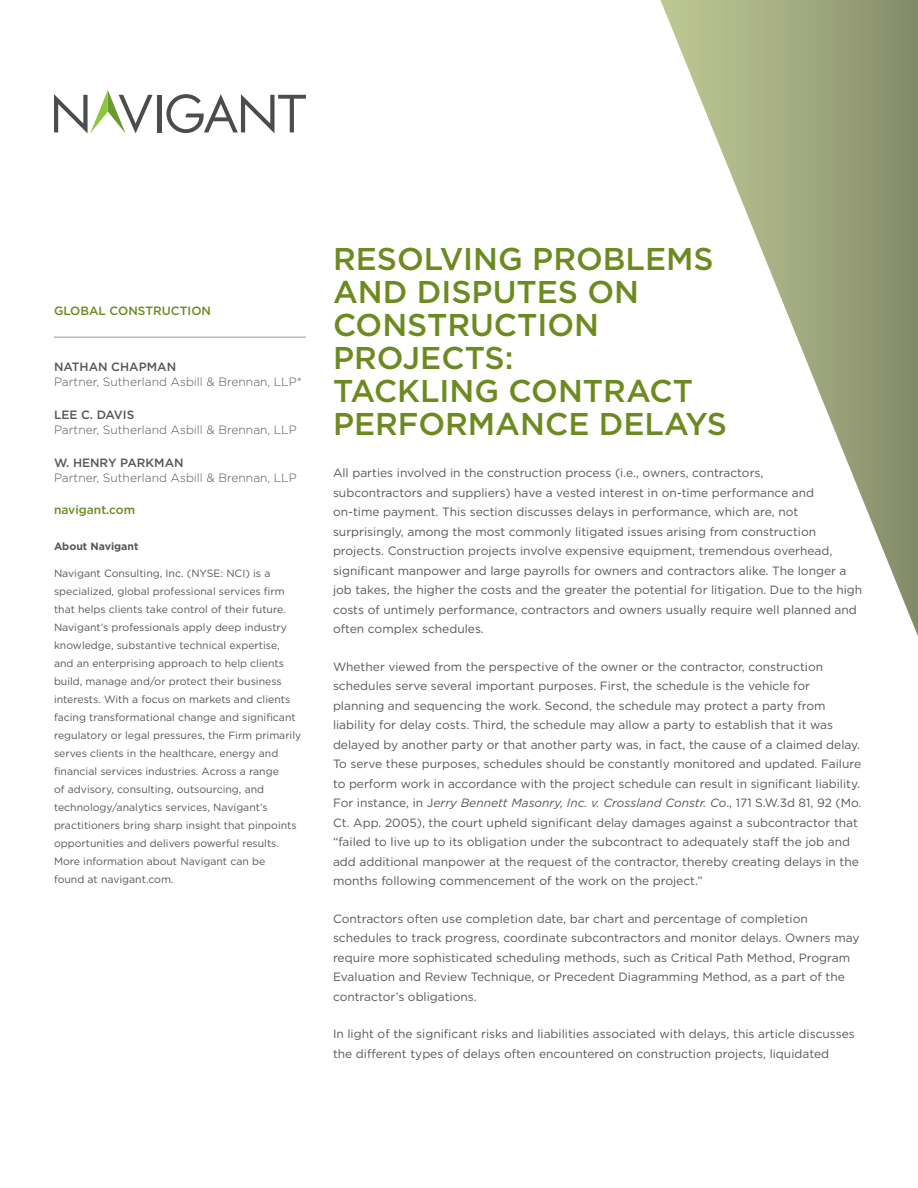
<style>
.page{position:relative;width:918px;height:1188px;background:#fff}
.page>*{position:absolute;margin:0;border:0;box-sizing:border-box;transform-origin:0 0}
.TITLE_-_Green{font:500 31.5px/33px "Gotham";color:#6c8a1f}
.BOD_-_Copy_P1_Gray{font:12px/19.5px "Gotham";color:#545759}
.COVER_TEXT_-_Contact{font:300 12px "Gotham";color:#545759}
.COVER_TEXT_-_Contact-2{font:500 12px "Gotham";color:#545759}
.COVER_TEXT_-_url{font:500 12px "Gotham";color:#6c8a1f}
.COVER_TEXT_-_SB_Body{font:10.5px/18px "Gotham";color:#545759}
.COVER_TEXT_-_SB_Head{font:700 10.5px "Gotham";color:#545759}
.s1{font-style:italic}
</style>
<div class="page">
<hr style="left:157px;top:95px;width:4px;height:37px;background:#4b4c4d">
<svg style="left:166px;top:94px;width:140px;height:39px"></svg>
<svg style="left:54px;top:90px;width:99px;height:43px"></svg>
<svg style="left:660px;top:0;width:258px;height:636px"></svg>
<hr style="left:54px;top:337px;width:252px;height:1px;background:#9a9799">
<p class="COVER_TEXT_-_url" style="left:54px;top:303px;width:159px">GLOBAL CONSTRUCTION</p>
<p class="COVER_TEXT_-_Contact-2" style="left:54px;top:358px;width:124px">NATHAN CHAPMAN</p>
<p class="COVER_TEXT_-_Contact" style="left:54px;top:374px;width:249px">Partner, Sutherland Asbill &amp; Brennan, LLP*</p>
<p class="COVER_TEXT_-_Contact-2" style="left:54px;top:406px;width:82px">LEE C. DAVIS</p>
<p class="COVER_TEXT_-_Contact" style="left:54px;top:422px;width:244px">Partner, Sutherland Asbill &amp; Brennan, LLP</p>
<p class="COVER_TEXT_-_Contact-2" style="left:54px;top:454px;width:131px">W. HENRY PARKMAN</p>
<p class="COVER_TEXT_-_Contact" style="left:54px;top:470px;width:244px">Partner, Sutherland Asbill &amp; Brennan, LLP</p>
<p class="COVER_TEXT_-_url" style="left:54px;top:502px;width:83px">navigant.com</p>
<p class="COVER_TEXT_-_SB_Head" style="left:54px;top:539px;width:86px">About Navigant</p>
<p class="COVER_TEXT_-_SB_Body" style="left:54px;top:564px;width:249px">Navigant Consulting, Inc. (NYSE: NCI) is a specialized, global professional services firm that helps clients take control of their future.<br>Navigant’s professionals apply deep industry knowledge, substantive technical expertise, and an enterprising approach to help clients build, manage and/or protect their business interests. With a focus on markets and clients facing transformational change and significant regulatory or legal pressures, the Firm primarily serves clients in the healthcare, energy and financial services industries. Across a range<br>of advisory, consulting, outsourcing, and technology/analytics services, Navigant’s practitioners bring sharp insight that pinpoints opportunities and delivers powerful results.<br>More information about Navigant can be<br>found at navigant.com.</p>
<p class="TITLE_-_Green" style="left:333px;top:242px;width:396px">RESOLVING PROBLEMS<br>AND DISPUTES ON<br>CONSTRUCTION<br>PROJECTS:<br>TACKLING CONTRACT<br>PERFORMANCE DELAYS</p>
<p class="BOD_-_Copy_P1_Gray" style="left:333px;top:463px;width:531px">All parties involved in the construction process (i.e., owners, contractors,<br>subcontractors and suppliers) have a vested interest in on-time performance and on-time payment. This section discusses delays in performance, which are, not surprisingly, among the most commonly litigated issues arising from construction projects. Construction projects involve expensive equipment, tremendous overhead, significant manpower and large payrolls for owners and contractors alike. The longer a job takes, the higher the costs and the greater the potential for litigation. Due to the high costs of untimely performance, contractors and owners usually require well planned and often complex schedules.</p>
<p class="BOD_-_Copy_P1_Gray" style="left:333px;top:656px;width:530px">Whether viewed from the perspective of the owner or the contractor, construction schedules serve several important purposes. First, the schedule is the vehicle for planning and sequencing the work. Second, the schedule may protect a party from liability for delay costs. Third, the schedule may allow a party to establish that it was delayed by another party or that another party was, in fact, the cause of a claimed delay.<br>To serve these purposes, schedules should be constantly monitored and updated. Failure to perform work in accordance with the project schedule can result in significant liability.<br>For instance, in J<span class="s1">erry Bennett Masonry, Inc. v. Crossland Constr. Co</span>., 171 S.W.3d 81, 92 (Mo.<br>Ct. App. 2005), the court upheld significant delay damages against a subcontractor that “failed to live up to its obligation under the subcontract to adequately staff the job and add additional manpower at the request of the contractor, thereby creating delays in the months following commencement of the work on the project.”</p>
<p class="BOD_-_Copy_P1_Gray" style="left:333px;top:908px;width:528px">Contractors often use completion date, bar chart and percentage of completion schedules to track progress, coordinate subcontractors and monitor delays. Owners may require more sophisticated scheduling methods, such as Critical Path Method, Program Evaluation and Review Technique, or Precedent Diagramming Method, as a part of the contractor’s obligations.</p>
<p class="BOD_-_Copy_P1_Gray" style="left:333px;top:1024px;width:523px">In light of the significant risks and liabilities associated with delays, this article discusses the different types of delays often encountered on construction projects, liquidated</p>
</div>
